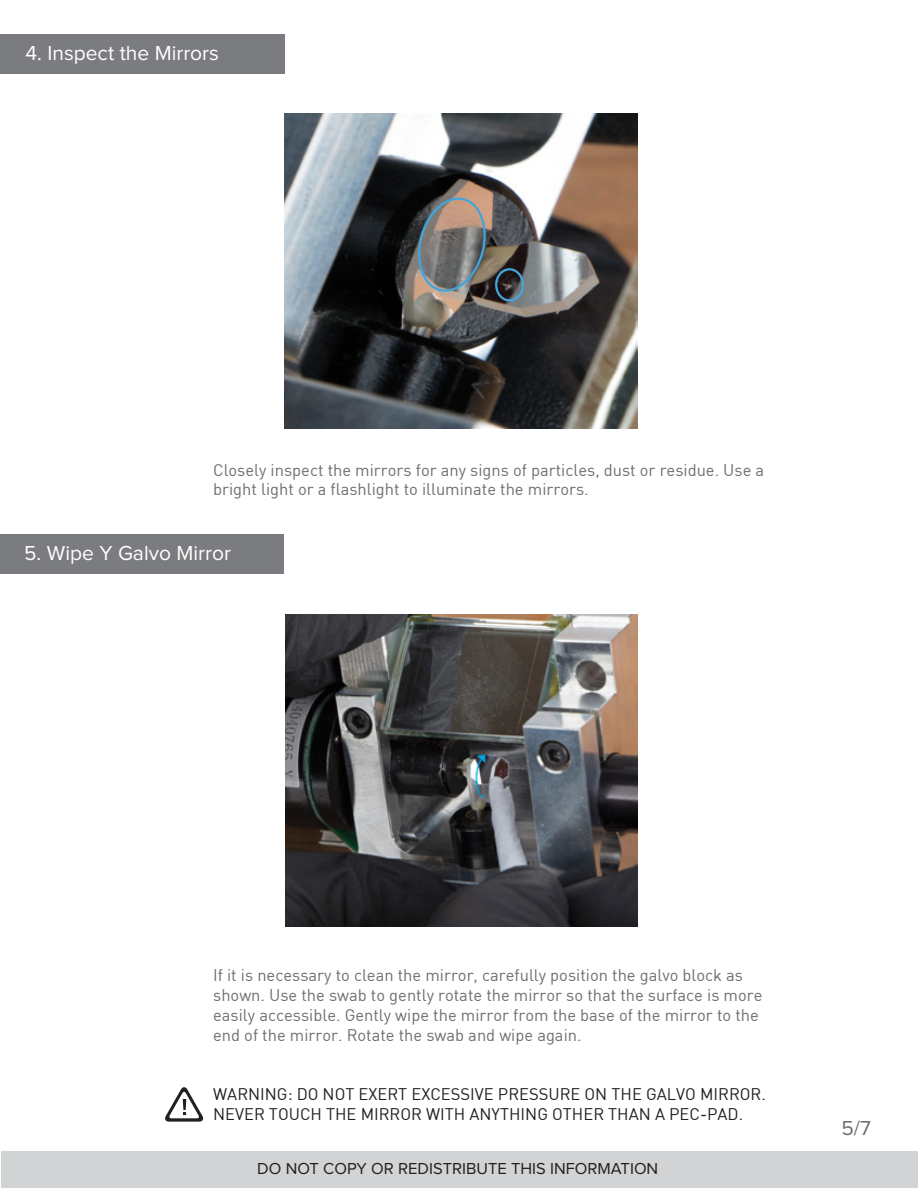
<style>
.page{position:relative;width:918px;height:1188px;background:#fff}
.page>*{position:absolute;margin:0;border:0;box-sizing:border-box;transform-origin:0 0}
.t1{font:21px "Proxima Nova";color:#fff}
.t2{font:21px "Proxima Nova";color:#6d6e71}
.t3{font:16.5px/19.8px "DIN";color:#6d6e71}
.t4{font:16.5px/19.8px "DIN";color:#231f20}
.t5{font:16.5px "Proxima Nova";color:#231f20}
</style>
<div class="page">
<div style="left:0;top:34px;width:285px;height:40px;background:#7b7c7f"></div>
<div style="left:1px;top:1151px;width:917px;height:37px;background:#d1d3d4"></div>
<img style="left:285px;top:113px;width:352px;height:315px">
<svg style="left:415px;top:195px;width:74px;height:99px;background:#7d7874"></svg>
<div style="left:495px;top:268px;width:29px;height:34px;border:2px solid #42a5dd;border-radius:50%"></div>
<div style="left:0;top:535px;width:283px;height:39px;background:#7b7c7f"></div>
<img style="left:285px;top:615px;width:352px;height:311px">
<svg style="left:165px;top:1087px;width:39px;height:35px"></svg>
<p class="t1" style="left:25px;top:43px;width:195px">4. Inspect the Mirrors</p>
<p class="t3" style="left:213px;top:459px;width:553px">Closely inspect the mirrors for any signs of particles, dust or residue. Use a bright light or a flashlight to illuminate the mirrors.</p>
<p class="t1" style="left:24px;top:544px;width:208px">5. Wipe Y Galvo Mirror</p>
<p class="t3" style="left:213px;top:965px;width:551px">If it is necessary to clean the mirror, carefully position the galvo block as shown. Use the swab to gently rotate the mirror so that the surface is more easily accessible. Gently wipe the mirror from the base of the mirror to the end of the mirror. Rotate the swab and wipe again.</p>
<p class="t4" style="left:213px;top:1084px;width:554px">WARNING: DO NOT EXERT EXCESSIVE PRESSURE ON THE GALVO MIRROR.<br>NEVER TOUCH THE MIRROR WITH ANYTHING OTHER THAN A PEC-PAD.</p>
<p class="t5" style="left:257px;top:1161px;width:403px">DO NOT COPY OR REDISTRIBUTE THIS INFORMATION</p>
<p class="t2" style="left:842px;top:1118px;width:31px">5/7</p>
</div>
